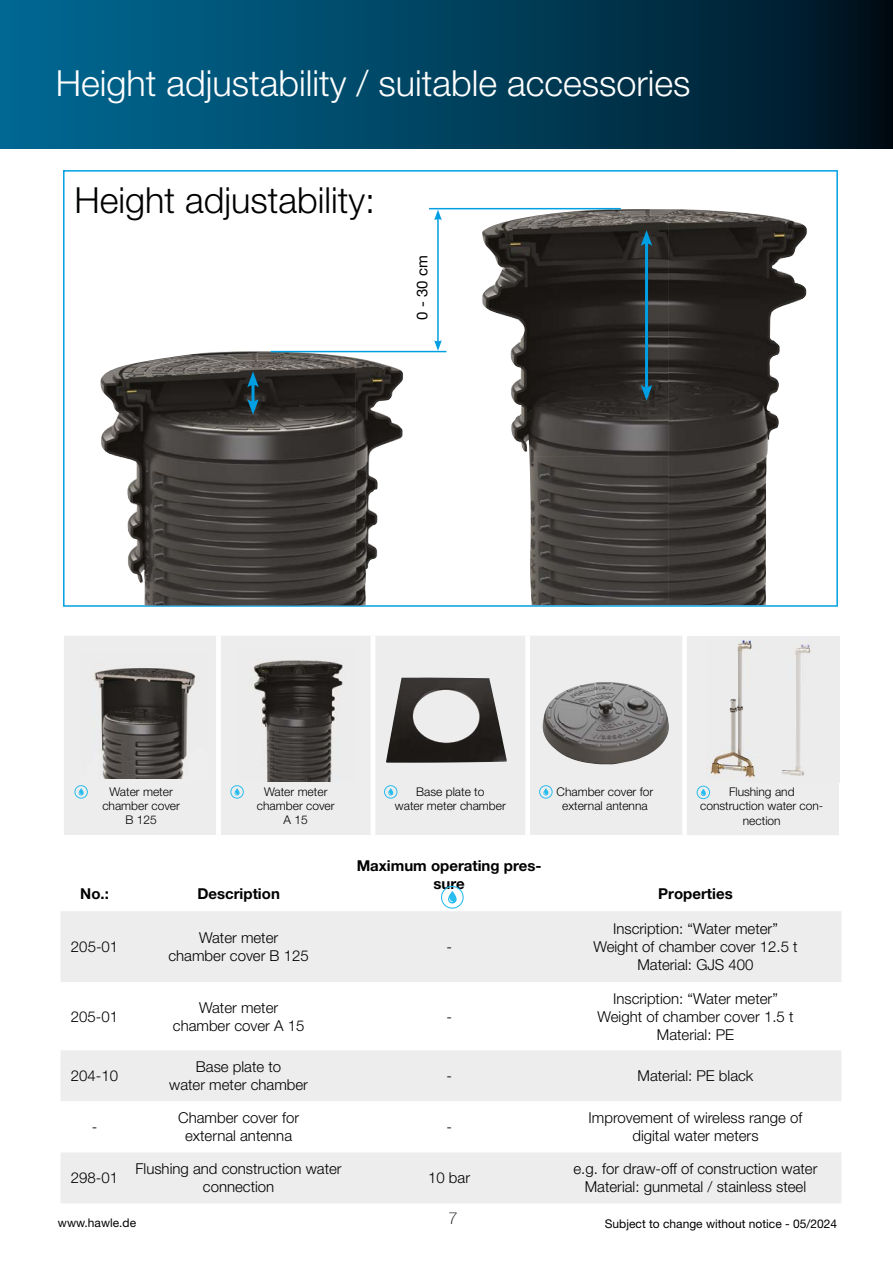
<style>
.page{position:relative;width:893px;height:1263px;background:#fff}
.page>*{position:absolute;margin:0;border:0;box-sizing:border-box;transform-origin:0 0}
.t1{font:300 36px "Helvetica Neue LT Pro";color:#fff}
.t2{font:300 36px "Helvetica Neue LT Pro";color:#000}
.t3{font:100 16.5px "Helvetica Neue LT Pro";color:#000}
.t4{font:300 15px/18px "Helvetica Neue LT Pro";color:#000;text-align:center}
.t5{font:700 15px/18px "Helvetica Neue LT Pro";color:#000;text-align:center}
.t6{font:15px "Helvetica Neue LT Pro";color:#000}
.t7{font:300 12px/14.4px "Helvetica Neue LT Pro";color:#000;text-align:center}
.t8{font:12px "Helvetica Neue LT Pro";color:#000}
</style>
<div class="page">
<div style="left:684px;top:636px;width:155px;height:202px;background:#ededed"></div>
<div style="left:682px;top:636px;width:5px;height:199px;background:#fff"></div>
<div style="left:682px;top:835px;width:157px;height:5px;background:#fff"></div>
<svg style="left:63px;top:170px;width:775px;height:437px"></svg>
<div style="left:64px;top:636px;width:618px;height:199px;background:#ededed"></div>
<div style="left:216px;top:636px;width:5px;height:199px;background:#fff"></div>
<hr style="left:371px;top:636px;width:4px;height:199px;background:#fff">
<div style="left:525px;top:636px;width:5px;height:199px;background:#fff"></div>
<div style="left:0;top:0;width:893px;height:149px;background:linear-gradient(to right,#006c98,#001522)"></div>
<div style="left:61px;top:911px;width:780px;height:71px;background:#ededed"></div>
<svg style="left:61px;top:1050px;width:780px;height:153px"></svg>
<div style="left:230px;top:785px;width:14px;height:13px;border:1px solid #29bdef;border-radius:50%"></div>
<svg style="left:235px;top:788px;width:5px;height:7px"></svg>
<div style="left:384px;top:785px;width:13px;height:13px;border:1px solid #29bdef;border-radius:50%"></div>
<svg style="left:388px;top:788px;width:5px;height:7px"></svg>
<div style="left:539px;top:785px;width:13px;height:13px;border:1px solid #29bdef;border-radius:50%"></div>
<svg style="left:543px;top:788px;width:5px;height:7px"></svg>
<div style="left:75px;top:785px;width:13px;height:13px;border:1px solid #29bdef;border-radius:50%"></div>
<svg style="left:79px;top:788px;width:5px;height:7px"></svg>
<div style="left:575px;top:647px;width:22px;height:13px;background:#ededed"></div>
<div style="left:612px;top:663px;width:22px;height:13px;background:#ededed"></div>
<img style="left:481px;top:209px;width:187px;height:198px">
<img style="left:668px;top:209px;width:139px;height:297px">
<img style="left:510px;top:407px;width:158px;height:50px">
<img style="left:529px;top:456px;width:139px;height:149px">
<img style="left:668px;top:506px;width:98px;height:99px">
<img style="left:100px;top:350px;width:255px;height:153px">
<img style="left:355px;top:357px;width:49px;height:248px">
<img style="left:126px;top:503px;width:229px;height:102px">
<img style="left:144px;top:605px;width:222px;height:1px">
<hr style="left:437px;top:218px;width:2px;height:125px;background:#009fe3">
<svg style="left:434px;top:210px;width:8px;height:10px"></svg>
<svg style="left:434px;top:340px;width:8px;height:11px"></svg>
<hr style="left:645px;top:240px;width:3px;height:150px;background:#009fe3">
<svg style="left:641px;top:230px;width:11px;height:16px"></svg>
<svg style="left:641px;top:385px;width:11px;height:16px"></svg>
<hr style="left:251px;top:382px;width:3px;height:22px;background:#009fe3">
<svg style="left:247px;top:371px;width:12px;height:16px"></svg>
<svg style="left:247px;top:399px;width:12px;height:16px"></svg>
<img style="left:839px;top:636px;width:1px;height:47px">
<img style="left:839px;top:683px;width:1px;height:100px">
<img style="left:795px;top:644px;width:16px;height:41px">
<img style="left:796px;top:685px;width:5px;height:49px">
<img style="left:782px;top:734px;width:22px;height:42px">
<hr style="left:429px;top:208px;width:192px;height:1px;background:#009fe3">
<img style="left:82px;top:652px;width:126px;height:126px">
<img style="left:709px;top:640px;width:46px;height:140px">
<svg style="left:441px;top:886px;width:23px;height:23px"></svg>
<img style="left:543px;top:682px;width:126px;height:82px">
<img style="left:574px;top:684px;width:22px;height:12px">
<div style="left:697px;top:786px;width:13px;height:13px;border:1px solid #29bdef;border-radius:50%"></div>
<svg style="left:701px;top:789px;width:5px;height:7px"></svg>
<img style="left:386px;top:678px;width:121px;height:85px">
<img style="left:239px;top:649px;width:115px;height:132px">
<hr style="left:271px;top:351px;width:175px;height:1px;background:#009fe3">
<h1 class="t1" style="left:56px;top:61px;width:636px">Height adjustability / suitable accessories</h1>
<h1 class="t2" style="left:74px;top:178px;width:302px">Height adjustability:</h1>
<p class="t6" style="left:413px;top:320px;width:66px;rotate:-90deg">0 - 30 cm</p>
<p class="t7" style="left:102px;top:784px;width:79px">Water meter chamber cover<br>B 125</p>
<p class="t7" style="left:257px;top:784px;width:79px">Water meter chamber cover<br>A 15</p>
<p class="t7" style="left:395px;top:784px;width:112px">Base plate to<br>water meter chamber</p>
<p class="t7" style="left:557px;top:784px;width:98px">Chamber cover for external antenna</p>
<p class="t7" style="left:700px;top:784px;width:125px">Flushing and construction water con&shy;nection</p>
<p class="t5" style="left:80px;top:884px;width:30px">No.:</p>
<p class="t5" style="left:197px;top:884px;width:84px">Description</p>
<p class="t4" style="left:71px;top:937px;width:49px">205-01</p>
<p class="t4" style="left:168px;top:928px;width:142px">Water meter<br>chamber cover B 125</p>
<p class="t4" style="left:71px;top:1007px;width:49px">205-01</p>
<p class="t4" style="left:173px;top:998px;width:133px">Water meter chamber cover A 15</p>
<p class="t4" style="left:71px;top:1066px;width:49px">204-10</p>
<p class="t4" style="left:169px;top:1057px;width:140px">Base plate to<br>water meter chamber</p>
<p class="t4" style="left:92px;top:1118px;width:7px">-</p>
<p class="t4" style="left:178px;top:1109px;width:122px">Chamber cover for external antenna</p>
<p class="t5" style="left:357px;top:857px;width:186px">Maximum operating pres&shy;sure</p>
<p class="t4" style="left:446px;top:937px;width:7px">-</p>
<p class="t4" style="left:446px;top:1007px;width:7px">-</p>
<p class="t5" style="left:658px;top:884px;width:76px">Properties</p>
<p class="t4" style="left:593px;top:919px;width:206px">Inscription: “Water meter”<br>Weight of chamber cover 12.5 t<br>Material: GJS 400</p>
<p class="t4" style="left:597px;top:989px;width:197px">Inscription: “Water meter”<br>Weight of chamber cover 1.5 t<br>Material: PE</p>
<p class="t4" style="left:446px;top:1066px;width:7px">-</p>
<p class="t4" style="left:638px;top:1066px;width:117px">Material: PE black</p>
<p class="t4" style="left:446px;top:1118px;width:7px">-</p>
<p class="t4" style="left:589px;top:1109px;width:215px">Improvement of wireless range of digital water meters</p>
<p class="t4" style="left:71px;top:1169px;width:49px">298-01</p>
<p class="t4" style="left:136px;top:1160px;width:208px">Flushing and construction water connection</p>
<p class="t4" style="left:428px;top:1169px;width:43px">10 bar</p>
<p class="t4" style="left:573px;top:1160px;width:245px">e.g. for draw-off of construction water<br>Material: gunmetal / stainless steel</p>
<p class="t8" style="left:58px;top:1216px;width:80px">www.hawle.de</p>
<p class="t3" style="left:449px;top:1209px;width:11px">7</p>
<p class="t8" style="left:605px;top:1216px;width:234px">Subject to change without notice - 05/2024</p>
</div>
